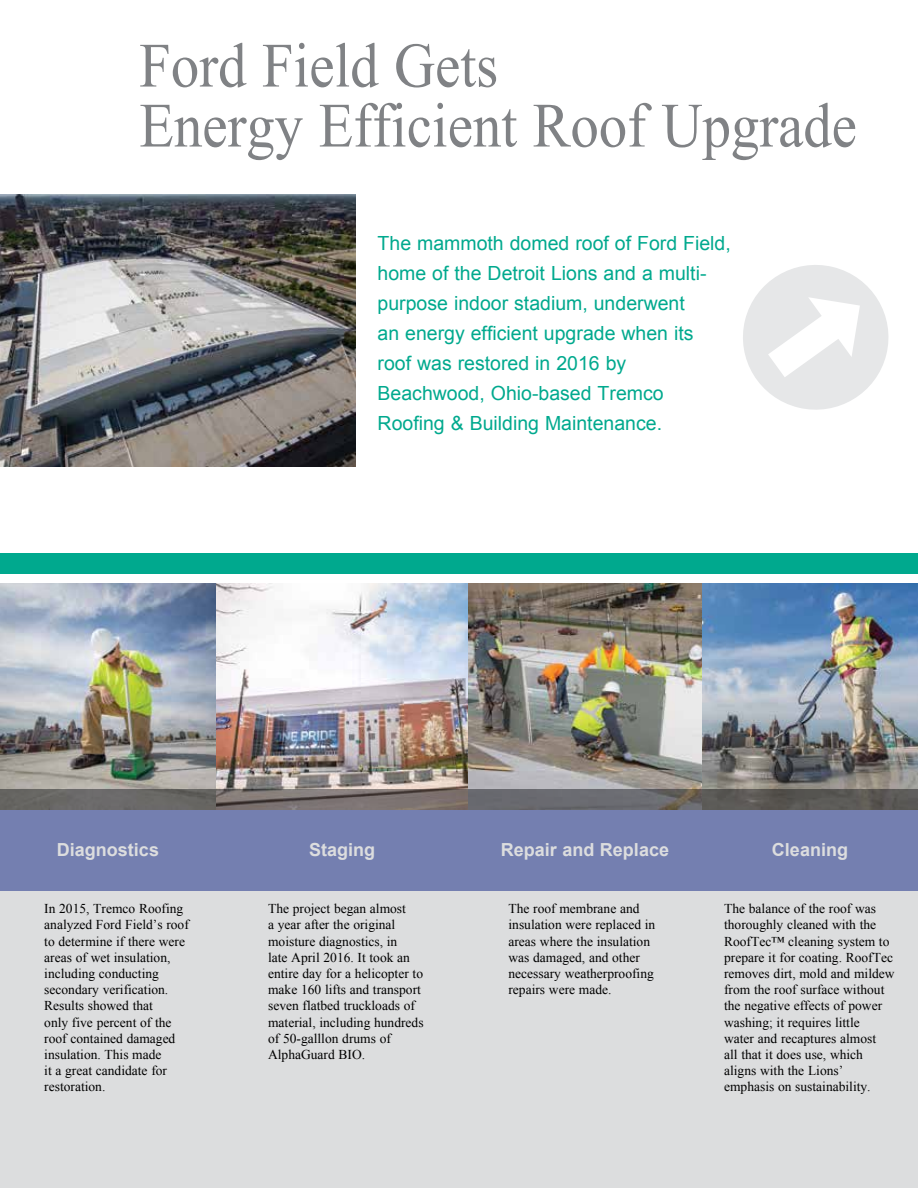
<style>
.page{position:relative;width:918px;height:1188px;background:#fff}
.page>*{position:absolute;margin:0;border:0;box-sizing:border-box;transform-origin:0 0}
.t1{font:63px/60px "Times New Roman";color:#808285;scale:.9 1}
.t2{font:19.5px/30px "Arial";color:#00a98e}
.t3{font:700 18px "Arial";color:#dcddde}
.t4{font:13.5px/16.2px "Times New Roman";color:#000}
</style>
<div class="page">
<img style="left:0;top:583px;width:216px;height:207px">
<img style="left:0;top:195px;width:356px;height:271px">
<div style="left:0;top:810px;width:918px;height:81px;background:#747fb0"></div>
<div style="left:0;top:891px;width:918px;height:297px;background:#dcddde"></div>
<div style="left:0;top:554px;width:918px;height:20px;background:#00a98e"></div>
<img style="left:468px;top:583px;width:450px;height:207px">
<svg style="left:743px;top:265px;width:146px;height:145px"></svg>
<img style="left:216px;top:583px;width:252px;height:207px">
<svg style="left:0;top:790px;width:918px;height:20px;background:#696564"></svg>
<h1 class="t1" style="left:139px;top:34px;width:799px">Ford Field Gets<br>Energy Efficient Roof Upgrade</h1>
<p class="t2" style="left:378px;top:229px;width:355px">The mammoth domed roof of Ford Field, home of the Detroit Lions and a multi&shy;purpose indoor stadium, underwent<br>an energy efficient upgrade when its roof was restored in 2016 by Beachwood, Ohio-based Tremco Roofing &amp; Building Maintenance.</p>
<h3 class="t3" style="left:57px;top:838px;width:104px">Diagnostics</h3>
<p class="t4" style="left:44px;top:900px;width:146px">In 2015, Tremco Roofing analyzed Ford Field’s roof to determine if there were areas of wet insulation, including conducting secondary verification.<br>Results showed that<br>only five percent of the roof contained damaged insulation. This made<br>it a great candidate for restoration.</p>
<h3 class="t3" style="left:309px;top:838px;width:68px">Staging</h3>
<p class="t4" style="left:268px;top:900px;width:157px">The project began almost<br>a year after the original moisture diagnostics, in<br>late April 2016. It took an entire day for a helicopter to make 160 lifts and transport seven flatbed truckloads of material, including hundreds of 50-galllon drums of<br>AlphaGuard BIO.</p>
<h3 class="t3" style="left:501px;top:838px;width:170px">Repair and Replace</h3>
<p class="t4" style="left:509px;top:900px;width:148px">The roof membrane and insulation were replaced in areas where the insulation was damaged, and other necessary weatherproofing repairs were made.</p>
<h3 class="t3" style="left:772px;top:838px;width:78px">Cleaning</h3>
<p class="t4" style="left:724px;top:900px;width:172px">The balance of the roof was thoroughly cleaned with the<br>RoofTec™ cleaning system to prepare it for coating. RoofTec removes dirt, mold and mildew from the roof surface without the negative effects of power washing; it requires little<br>water and recaptures almost<br>all that it does use, which aligns with the Lions’ emphasis on sustainability.</p>
</div>
